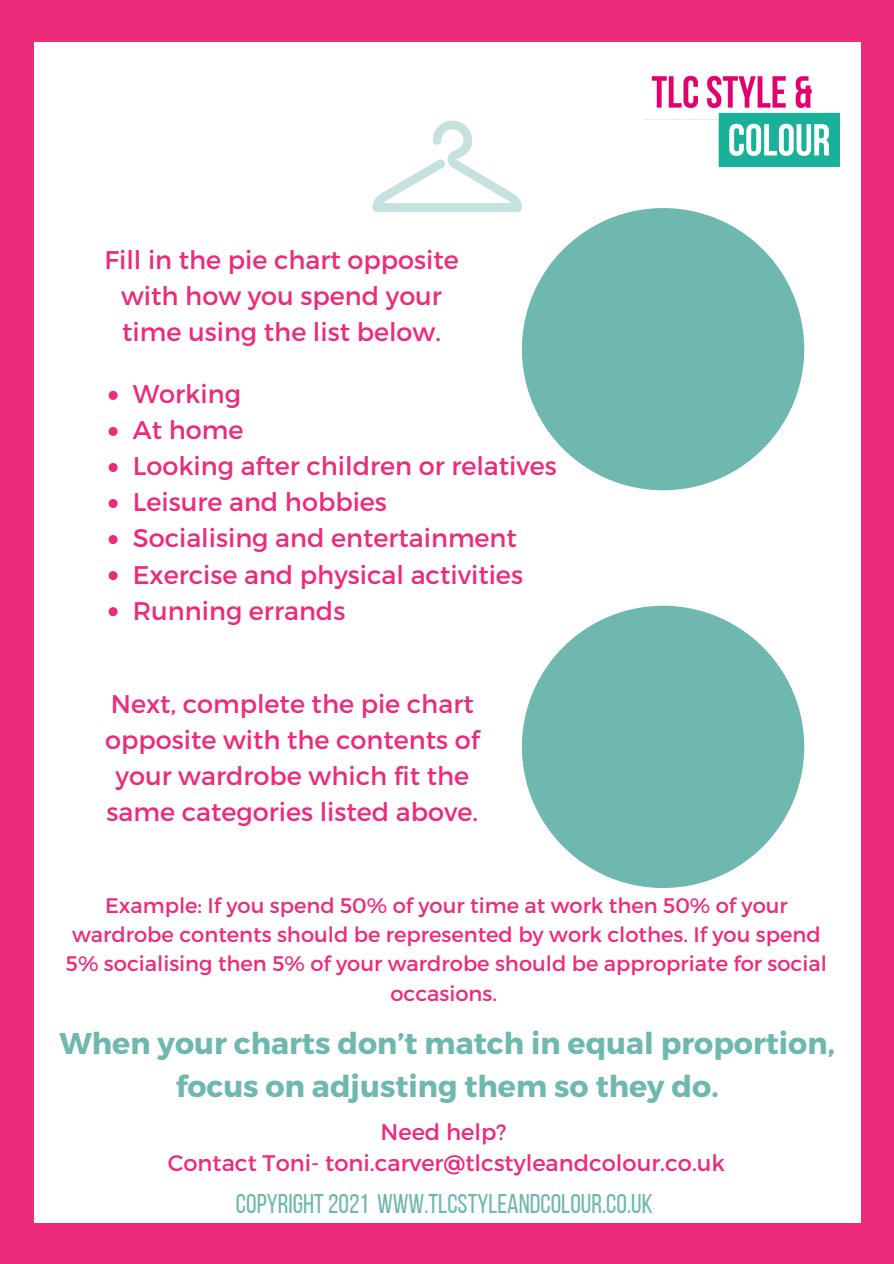
<style>
.page{position:relative;width:894px;height:1264px;background:#fff}
.page>*{position:absolute;margin:0;border:0;box-sizing:border-box;transform-origin:0 0}
.t1{font:700 30px/42.8px "Montserrat";color:#6eb8af;text-align:center}
.t2{font:27px "Bebas Neue";color:#6eb8af}
.t3{font:25.5px/36px "Montserrat";color:#ee2a7b;text-align:center}
.t4{font:22.5px "Montserrat";color:#ee2a7b}
.t5{font:21px/29.2px "Montserrat";color:#ee2a7b;text-align:center}
</style>
<div class="page">
<div style="left:0;top:0;width:893px;height:1263px;background:#ee2a7b"></div>
<div style="left:34px;top:42px;width:826px;height:1180px;background:#fff"></div>
<svg style="left:372px;top:121px;width:150px;height:91px"></svg>
<img style="left:644px;top:75px;width:195px;height:91px">
<svg style="left:521px;top:208px;width:283px;height:282px;fill:#6eb8af"></svg>
<svg style="left:521px;top:605px;width:283px;height:283px;fill:#6eb8af"></svg>
<svg style="left:109px;top:391px;width:9px;height:9px"></svg>
<svg style="left:109px;top:427px;width:9px;height:9px"></svg>
<svg style="left:109px;top:463px;width:9px;height:9px"></svg>
<svg style="left:109px;top:499px;width:9px;height:9px"></svg>
<svg style="left:109px;top:535px;width:9px;height:9px"></svg>
<svg style="left:109px;top:571px;width:9px;height:9px"></svg>
<svg style="left:109px;top:607px;width:9px;height:9px"></svg>
<p class="t3" style="left:104px;top:240px;width:356px">Fill in the pie chart opposite with how you spend your time using the list below.</p>
<p class="t3" style="left:133px;top:375px;width:110px">Working</p>
<p class="t3" style="left:133px;top:411px;width:112px">At home</p>
<p class="t3" style="left:133px;top:447px;width:425px">Looking after children or relatives</p>
<p class="t3" style="left:133px;top:483px;width:255px">Leisure and hobbies</p>
<p class="t3" style="left:133px;top:519px;width:385px">Socialising and entertainment</p>
<p class="t3" style="left:133px;top:555px;width:391px">Exercise and physical activities</p>
<p class="t3" style="left:133px;top:591px;width:214px">Running errands</p>
<p class="t3" style="left:105px;top:684px;width:376px">Next, complete the pie chart opposite with the contents of your wardrobe which fit the same categories listed above.</p>
<p class="t5" style="left:66px;top:889px;width:762px">Example: If you spend 50% of your time at work then 50% of your wardrobe contents should be represented by work clothes. If you spend 5% socialising then 5% of your wardrobe should be appropriate for social occasions.</p>
<p class="t1" style="left:59px;top:1020px;width:776px">When your charts don’t match in equal proportion, focus on adjusting them so they do.</p>
<p class="t4" style="left:380px;top:1116px;width:127px">Need help?</p>
<p class="t4" style="left:168px;top:1148px;width:558px">Contact Toni- toni.carver@tlcstyleandcolour.co.uk</p>
<p class="t2" style="left:236px;top:1192px;width:418px">COPYRIGHT2021 WWW.TLCSTYLEANDCOLOUR.CO.UK</p>
</div>
